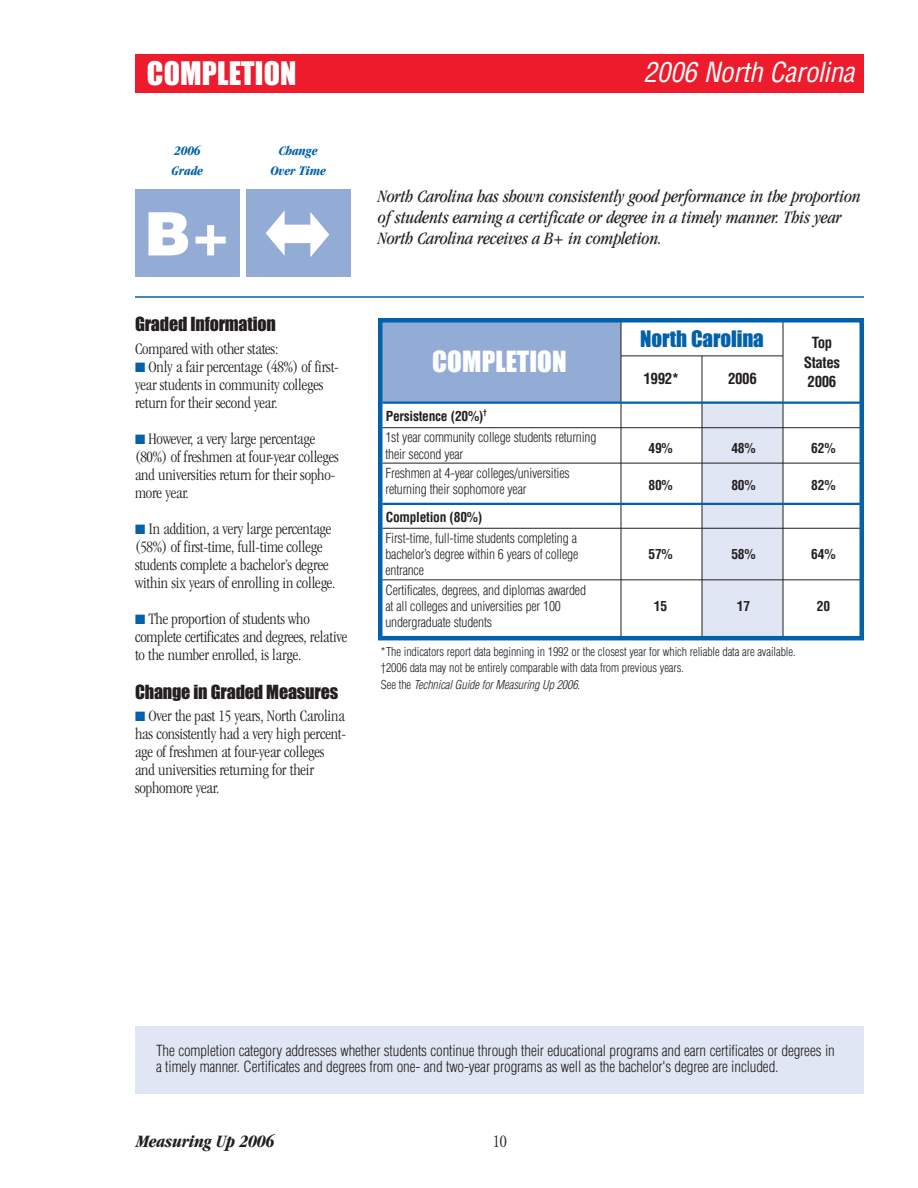
<style>
.page{position:relative;width:918px;height:1188px;background:#fff}
.page>*{position:absolute;margin:0;border:0;box-sizing:border-box;transform-origin:0 0}
.t1{font:900 60px "Helvetica";color:#fff}
.t2{font:30px "Impact";letter-spacing:.005em;color:#fff}
.t3{font:italic condensed 27px "Helvetica";letter-spacing:-.01em;color:#fff}
.t4{font:27px "Impact";letter-spacing:.005em;color:#fff}
.t5{font:21px "Impact";letter-spacing:-.005em;color:#0161aa}
.t6{font:italic condensed 18px/21px "Garamond";letter-spacing:-.01em;color:#231f20}
.t7{font:18px "Impact";letter-spacing:-.01em;color:#231f20}
.t8{font:italic 700 condensed 18px "Garamond";letter-spacing:-.015em;color:#231f20}
.t9{font:300 condensed 18px "Garamond";color:#231f20}
.t10{font:300 condensed 16.5px/18px "Garamond";letter-spacing:-.01em;color:#231f20}
.t11{font:300 condensed 15px/16.5px "Helvetica";letter-spacing:-.01em;color:#231f20}
.t12{font:700 condensed 15px/19.5px "Helvetica";letter-spacing:-.025em;color:#231f20;text-align:center}
.t13{font:300 condensed 13.5px/16.2px "Helvetica";letter-spacing:-.015em;color:#231f20}
.t14{font:700 condensed 13.5px "Helvetica";letter-spacing:-.01em;color:#231f20}
.t15{font:italic 700 condensed 13.5px/19.5px "Garamond";letter-spacing:-.01em;color:#0161aa}
.t16{font:300 condensed 12px/16.5px "Helvetica";letter-spacing:-.01em;color:#231f20}
.s1{color:#0161aa}
.s2{font-weight:700}
.s3{font-style:italic}
</style>
<div class="page">
<div style="left:378px;top:320px;width:243px;height:82px;background:#93acd6"></div>
<hr style="left:621px;top:320px;width:1px;height:317px;background:#231f20">
<div style="left:135px;top:54px;width:729px;height:39px;background:#ee1b2c"></div>
<div style="left:702px;top:401px;width:81px;height:237px;background:#e0e6f3"></div>
<hr style="left:621px;top:356px;width:162px;height:1px;background:#231f20">
<hr style="left:783px;top:320px;width:1px;height:319px;background:#231f20">
<hr style="left:702px;top:356px;width:1px;height:281px;background:#231f20">
<hr style="left:382px;top:402px;width:480px;height:2px;background:#0161aa">
<hr style="left:382px;top:427px;width:480px;height:1px;background:#231f20">
<hr style="left:382px;top:463px;width:480px;height:1px;background:#231f20">
<hr style="left:382px;top:503px;width:480px;height:2px;background:#0161aa">
<hr style="left:382px;top:528px;width:480px;height:1px;background:#231f20">
<hr style="left:382px;top:580px;width:480px;height:1px;background:#231f20">
<div style="left:135px;top:1026px;width:729px;height:68px;background:#e0e6f3"></div>
<div style="left:378px;top:318px;width:486px;height:322px;border:4px solid #0161aa"></div>
<hr style="left:135px;top:296px;width:729px;height:2px;background:#0161aa">
<div style="left:246px;top:189px;width:105px;height:88px;background:#93acd6"></div>
<svg style="left:266px;top:210px;width:63px;height:47px"></svg>
<div style="left:135px;top:189px;width:105px;height:87px;background:#93acd6"></div>
<h2 class="t2" style="left:147px;top:64px;width:151px">COMPLETION</h2>
<h3 class="t3" style="left:644px;top:62px;width:212px">2006 North Carolina</h3>
<p class="t15" style="left:172px;top:142px;width:33px">2006<br>Grade</p>
<p class="t15" style="left:271px;top:143px;width:57px;text-align:center">Change<br>Over Time</p>
<h1 class="t1" style="left:144px;top:212px;width:88px">B+</h1>
<p class="t7" style="left:135px;top:319px;width:142px">Graded Information</p>
<p class="t10" style="left:135px;top:341px;width:145px">Compared with other states:</p>
<p class="t10" style="left:135px;top:359px;width:205px"><span class="s1">■</span> Only a fair percentage (48%) of first&shy;year students in community colleges return for their second year.</p>
<p class="t10" style="left:135px;top:431px;width:205px"><span class="s1">■</span> However, a very large percentage (80%) of freshmen at four-year colleges and universities return for their sopho&shy;more year.</p>
<p class="t10" style="left:135px;top:521px;width:202px"><span class="s1">■</span> In addition, a very large percentage (58%) of first-time, full-time college students complete a bachelor’s degree within six years of enrolling in college.</p>
<p class="t10" style="left:135px;top:611px;width:214px"><span class="s1">■</span> The proportion of students who complete certificates and degrees, relative to the number enrolled, is large.</p>
<p class="t7" style="left:135px;top:686px;width:205px">Change in Graded Measures</p>
<p class="t10" style="left:135px;top:708px;width:213px"><span class="s1">■</span> Over the past 15 years, North Carolina has consistently had a very high percent&shy;age of freshmen at four-year colleges and universities returning for their sophomore year.</p>
<p class="t6" style="left:378px;top:187px;width:484px">North Carolina has shown consistently good performance in the proportion of students earning a certificate or degree in a timely manner. This year<br>North Carolina receives a B+ in completion.</p>
<h3 class="t4" style="left:432px;top:352px;width:136px">COMPLETION</h3>
<p class="t13" style="left:385px;top:407px;width:212px;line-height:21.5px"><span class="s2">Persistence (20%)</span><sup>†<br></sup>1st year community college students returning</p>
<p class="t13" style="left:385px;top:447px;width:79px">their second year</p>
<p class="t5" style="left:640px;top:332px;width:125px">North Carolina</p>
<p class="t12" style="left:804px;top:334px;width:38px">Top<br>States</p>
<p class="t12" style="left:643px;top:370px;width:37px">1992*</p>
<p class="t12" style="left:728px;top:370px;width:30px">2006</p>
<p class="t12" style="left:808px;top:373px;width:30px">2006</p>
<p class="t14" style="left:648px;top:443px;width:26px">49%</p>
<p class="t14" style="left:731px;top:443px;width:26px">48%</p>
<p class="t14" style="left:811px;top:443px;width:26px">62%</p>
<p class="t13" style="left:385px;top:466px;width:186px">Freshmen at 4-year colleges/universities returning their sophomore year</p>
<p class="t14" style="left:648px;top:479px;width:26px">80%</p>
<p class="t14" style="left:731px;top:479px;width:26px">80%</p>
<p class="t14" style="left:811px;top:479px;width:26px">82%</p>
<p class="t14" style="left:386px;top:512px;width:98px">Completion (80%)</p>
<p class="t13" style="left:385px;top:531px;width:194px">First-time, full-time students completing a bachelor’s degree within 6 years of college</p>
<p class="t14" style="left:648px;top:549px;width:26px">57%</p>
<p class="t14" style="left:731px;top:549px;width:26px">58%</p>
<p class="t14" style="left:811px;top:549px;width:26px">64%</p>
<p class="t13" style="left:385px;top:562px;width:202px;line-height:19.2px">entrance<br>Certificates, degrees, and diplomas awarded</p>
<p class="t13" style="left:385px;top:599px;width:177px">at all colleges and universities per 100</p>
<p class="t14" style="left:654px;top:601px;width:15px">15</p>
<p class="t14" style="left:737px;top:601px;width:15px">17</p>
<p class="t14" style="left:817px;top:601px;width:15px">20</p>
<p class="t13" style="left:385px;top:615px;width:108px">undergraduate students</p>
<p class="t16" style="left:381px;top:644px;width:416px">*The indicators report data beginning in 1992 or the closest year for which reliable data are available. †2006 data may not be entirely comparable with data from previous years.<br>See the <span class="s3">Technical Guide for Measuring Up 2006</span>.</p>
<p class="t11" style="left:156px;top:1043px;width:680px">The completion category addresses whether students continue through their educational programs and earn certificates or degrees in a timely manner. Certificates and degrees from one- and two-year programs as well as the bachelor's degree are included.</p>
<p class="t8" style="left:136px;top:1134px;width:140px">Measuring Up 2006</p>
<p class="t9" style="left:493px;top:1134px;width:16px">10</p>
</div>
